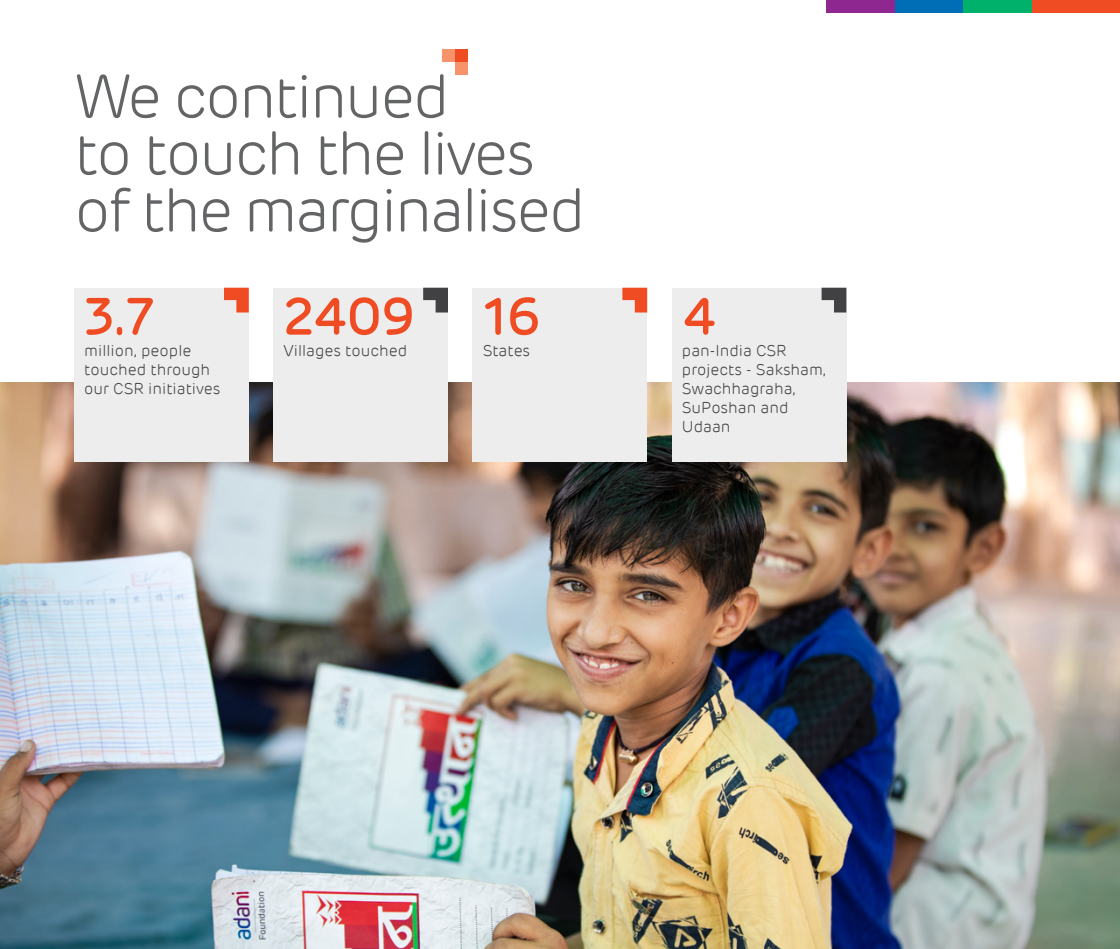
<style>
.page{position:relative;width:1120px;height:949px;background:#fff}
.page>*{position:absolute;margin:0;border:0;box-sizing:border-box;transform-origin:0 0}
.t1{font:300 61.25px/56.9px "Adani";letter-spacing:-.04em;color:#636466}
.t2{font:500 52.5px "Adani";letter-spacing:-.04em;color:#f04c23}
.t3{font:300 15.75px/18.9px "Adani";color:#414042}
</style>
<div class="page">
<img style="left:0;top:382px;width:1120px;height:566px">
<div style="left:74px;top:288px;width:175px;height:173px;background:#ededee"></div>
<svg style="left:224px;top:288px;width:25px;height:24px"></svg>
<div style="left:274px;top:288px;width:174px;height:173px;background:#ededee"></div>
<svg style="left:423px;top:288px;width:25px;height:24px"></svg>
<div style="left:473px;top:288px;width:174px;height:173px;background:#ededee"></div>
<svg style="left:622px;top:288px;width:25px;height:24px"></svg>
<div style="left:672px;top:288px;width:174px;height:173px;background:#ededee"></div>
<svg style="left:822px;top:288px;width:24px;height:24px"></svg>
<div style="left:442px;top:50px;width:13px;height:12px;background:#f7936a"></div>
<div style="left:455px;top:50px;width:12px;height:12px;background:#f04c23"></div>
<div style="left:455px;top:62px;width:12px;height:12px;background:#f7936a"></div>
<div style="left:826px;top:0;width:69px;height:12px;background:#8e278f"></div>
<div style="left:895px;top:0;width:68px;height:12px;background:#006db7"></div>
<div style="left:963px;top:0;width:69px;height:12px;background:#00b16b"></div>
<div style="left:1032px;top:0;width:88px;height:12px;background:#f04c23"></div>
<h1 class="t1" style="left:74px;top:69px;width:513px">We continued<br>to touch the lives of the marginalised</h1>
<h2 class="t2" style="left:84px;top:284px;width:71px">3.7</h2>
<p class="t3" style="left:84px;top:341px;width:138px">million, people touched through our CSR initiatives</p>
<h2 class="t2" style="left:284px;top:284px;width:134px">2409</h2>
<p class="t3" style="left:284px;top:341px;width:125px">Villages touched</p>
<h2 class="t2" style="left:483px;top:284px;width:60px">16</h2>
<p class="t3" style="left:483px;top:341px;width:49px">States</p>
<h2 class="t2" style="left:682px;top:284px;width:37px">4</h2>
<p class="t3" style="left:682px;top:341px;width:146px">pan-India CSR projects - Saksham,<br>Swachhagraha,<br>SuPoshan and<br>Udaan</p>
</div>
